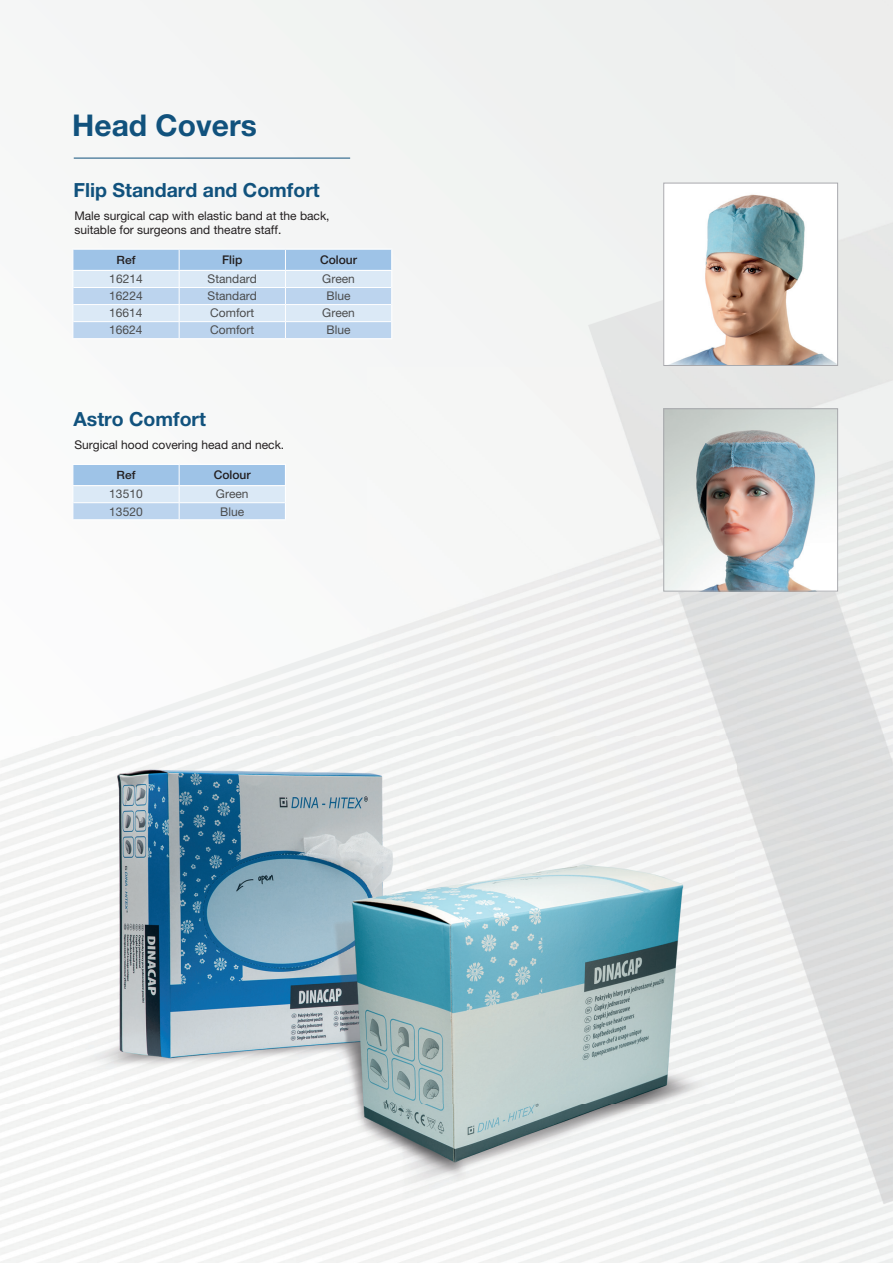
<style>
.page{position:relative;width:893px;height:1263px;background:#fff}
.page>*{position:absolute;margin:0;border:0;box-sizing:border-box;transform-origin:0 0}
.t1{font:700 30px "Helvetica Neue LT Pro";color:#11527d}
.t2{font:700 19.5px "Helvetica Neue LT Pro";color:#11527d}
.t3{font:12px/14.4px "Helvetica Neue LT Pro";color:#231f20}
.t4{font:12px "Helvetica Neue LT Pro";color:#4b4c4d}
.t5{font:500 12px "Helvetica Neue LT Pro";color:#231f20}
.t6{font:500 11.4px "Helvetica Neue LT Pro";color:#231f20;scale:1.05 1}
</style>
<div class="page">
<img style="left:0;top:0;width:893px;height:1263px">
<hr style="left:74px;top:158px;width:276px;height:1px;background:#11527d">
<svg style="left:72px;top:249px;width:320px;height:90px;background:#c4daf0"></svg>
<hr style="left:72px;top:270px;width:107px;height:1px;background:#fff">
<hr style="left:179px;top:270px;width:106px;height:1px;background:#fff">
<hr style="left:285px;top:270px;width:107px;height:1px;background:#fff">
<svg style="left:72px;top:464px;width:214px;height:56px;background:#bed6ee"></svg>
<hr style="left:72px;top:485px;width:107px;height:1px;background:#fff">
<hr style="left:179px;top:485px;width:107px;height:1px;background:#fff">
<img style="left:665px;top:185px;width:171px;height:179px">
<div style="left:663px;top:183px;width:175px;height:183px;border:1px solid #a8a9ad"></div>
<img style="left:665px;top:410px;width:171px;height:179px">
<div style="left:663px;top:408px;width:175px;height:183px;border:1px solid #a8a9ad"></div>
<h1 class="t1" style="left:72px;top:107px;width:186px">Head Covers</h1>
<h2 class="t2" style="left:74px;top:178px;width:248px">Flip Standard and Comfort</h2>
<p class="t3" style="left:74px;top:208px;width:257px">Male surgical cap with elastic band at the back, suitable for surgeons and theatre staff.</p>
<p class="t6" style="left:117px;top:253px;width:20px">Ref</p>
<p class="t5" style="left:222px;top:253px;width:22px">Flip</p>
<p class="t5" style="left:320px;top:253px;width:38px">Colour</p>
<p class="t4" style="left:109px;top:272px;width:35px">16214</p>
<p class="t4" style="left:208px;top:272px;width:51px">Standard</p>
<p class="t4" style="left:322px;top:272px;width:34px">Green</p>
<p class="t4" style="left:109px;top:289px;width:35px">16224</p>
<p class="t4" style="left:208px;top:289px;width:51px">Standard</p>
<p class="t4" style="left:327px;top:289px;width:25px">Blue</p>
<p class="t4" style="left:109px;top:306px;width:35px">16614</p>
<p class="t4" style="left:210px;top:306px;width:46px">Comfort</p>
<p class="t4" style="left:322px;top:306px;width:34px">Green</p>
<p class="t4" style="left:109px;top:323px;width:35px">16624</p>
<p class="t4" style="left:210px;top:323px;width:46px">Comfort</p>
<p class="t4" style="left:327px;top:323px;width:25px">Blue</p>
<h2 class="t2" style="left:74px;top:407px;width:134px">Astro Comfort</h2>
<p class="t3" style="left:74px;top:438px;width:211px">Surgical hood covering head and neck.</p>
<p class="t6" style="left:117px;top:468px;width:20px">Ref</p>
<p class="t5" style="left:214px;top:468px;width:38px">Colour</p>
<p class="t4" style="left:109px;top:487px;width:35px">13510</p>
<p class="t4" style="left:216px;top:487px;width:34px">Green</p>
<p class="t4" style="left:109px;top:504px;width:35px">13520</p>
<p class="t4" style="left:220px;top:504px;width:25px">Blue</p>
</div>
